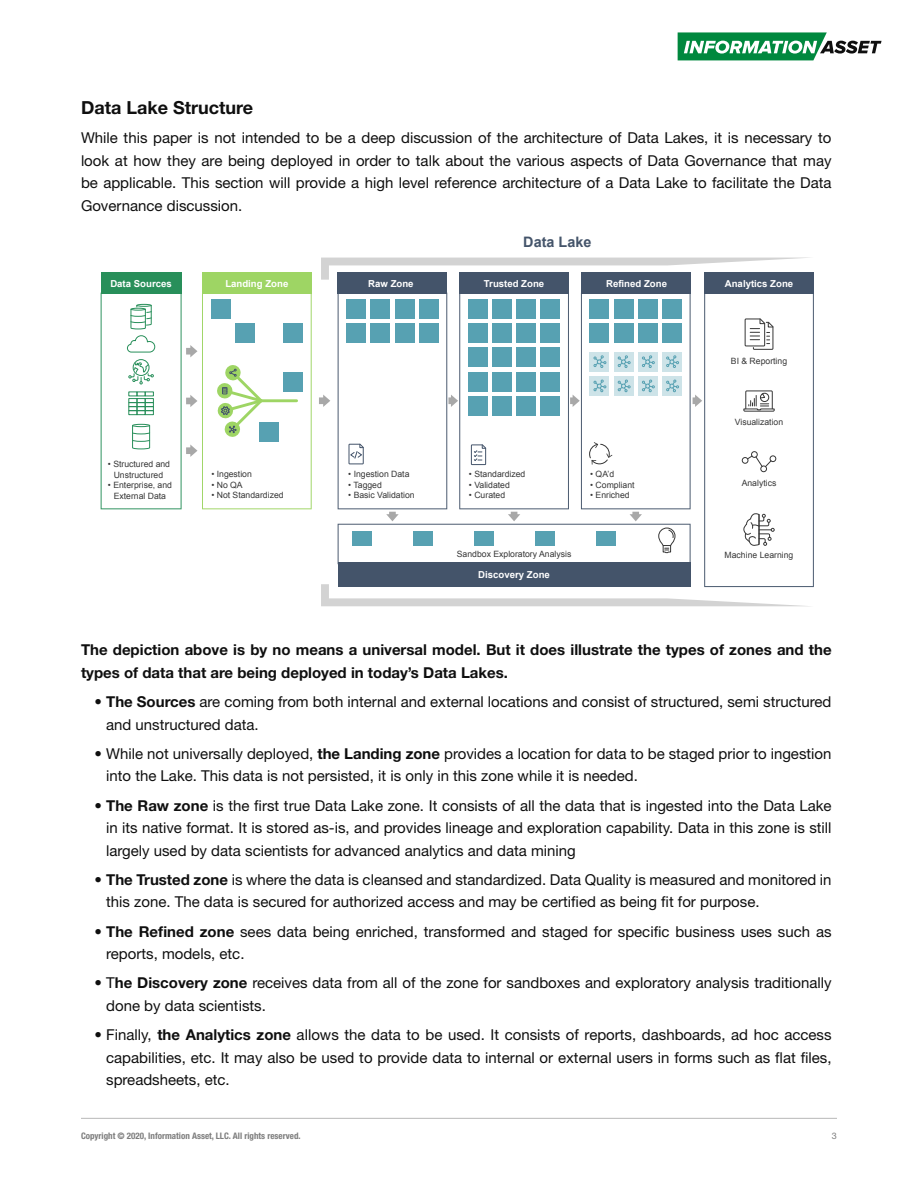
<style>
.page{position:relative;width:918px;height:1188px;background:#fff}
.page>*{position:absolute;margin:0;border:0;box-sizing:border-box;transform-origin:0 0}
.t1{font:700 18px "Helvetica Neue";color:#0f0f0f}
.t2{font:15px/22.5px "Helvetica Neue";color:#0f0f0f}
.t3{font:700 15px/22.5px "Helvetica Neue";color:#0f0f0f}
.t4{font:700 14.4px "Arial";color:#44546a}
.t5{font:700 9.6px "Arial";color:#fff}
.t6{font:700 condensed 9px "Helvetica Neue";color:#7d7d7d}
.t7{font:9px "Helvetica Neue";color:#7d7d7d}
.t8{font:8.7px/10.5px "Arial";color:#363636;text-align:center}
.s1{font-weight:700}
</style>
<div class="page">
<hr style="left:81px;top:1118px;width:756px;height:1px;background:#b9b9b9">
<svg style="left:678px;top:32px;width:204px;height:28px"></svg>
<div style="left:202px;top:273px;width:110px;height:21px;background:#9ed564"></div>
<div style="left:101px;top:273px;width:81px;height:21px;background:#288f5a"></div>
<div style="left:704px;top:273px;width:110px;height:21px;background:#44546a"></div>
<div style="left:581px;top:273px;width:110px;height:21px;background:#44546a"></div>
<div style="left:459px;top:273px;width:110px;height:21px;background:#44546a"></div>
<div style="left:338px;top:273px;width:109px;height:21px;background:#44546a"></div>
<svg style="left:321px;top:258px;width:493px;height:22px"></svg>
<svg style="left:101px;top:294px;width:211px;height:215px"></svg>
<hr style="left:261px;top:399px;width:36px;height:3px;background:#9ed564">
<svg style="left:319px;top:293px;width:495px;height:313px"></svg>
<p class="t1" style="left:81px;top:96px;width:174px">Data Lake Structure</p>
<p class="t2" style="left:81px;top:126px;width:752px;text-align:justify">While this paper is not intended to be a deep discussion of the architecture of Data Lakes, it is necessary to look at how they are being deployed in order to talk about the various aspects of Data Governance that may be applicable. This section will provide a high level reference architecture of a Data Lake to facilitate the Data Governance discussion.</p>
<p class="t5" style="left:110px;top:277px;width:63px">Data Sources</p>
<p class="t8" style="left:108px;top:459px;width:64px">• Structured and<br>Unstructured</p>
<p class="t8" style="left:108px;top:480px;width:66px">• Enterprise, and<br>External Data</p>
<p class="t4" style="left:523px;top:233px;width:70px">Data Lake</p>
<p class="t5" style="left:225px;top:277px;width:65px">Landing Zone</p>
<p class="t5" style="left:368px;top:277px;width:47px">Raw Zone</p>
<p class="t5" style="left:484px;top:277px;width:62px">Trusted Zone</p>
<p class="t5" style="left:606px;top:277px;width:62px">Refined Zone</p>
<p class="t5" style="left:725px;top:277px;width:70px">Analytics Zone</p>
<p class="t8" style="left:731px;top:356px;width:58px">BI &amp; Reporting</p>
<p class="t8" style="left:735px;top:417px;width:50px">Visualization</p>
<p class="t8" style="left:211px;top:469px;width:42px">• Ingestion</p>
<p class="t8" style="left:211px;top:480px;width:33px">• No QA</p>
<p class="t8" style="left:211px;top:490px;width:74px">• Not Standardized</p>
<p class="t8" style="left:348px;top:469px;width:63px">• Ingestion Data</p>
<p class="t8" style="left:348px;top:480px;width:35px">• Tagged</p>
<p class="t8" style="left:348px;top:490px;width:68px">• Basic Validation</p>
<p class="t8" style="left:469px;top:469px;width:58px">• Standardized</p>
<p class="t8" style="left:469px;top:480px;width:42px">• Validated</p>
<p class="t8" style="left:469px;top:490px;width:38px">• Curated</p>
<p class="t8" style="left:590px;top:469px;width:26px">• QA’d</p>
<p class="t8" style="left:590px;top:480px;width:46px">• Compliant</p>
<p class="t8" style="left:590px;top:490px;width:41px">• Enriched</p>
<p class="t8" style="left:457px;top:549px;width:116px">Sandbox Exploratory Analysis</p>
<p class="t5" style="left:478px;top:569px;width:73px">Discovery Zone</p>
<p class="t8" style="left:742px;top:478px;width:36px">Analytics</p>
<p class="t8" style="left:725px;top:550px;width:70px">Machine Learning</p>
<p class="t3" style="left:81px;top:638px;width:752px">The depiction above is by no means a universal model. But it does illustrate the types of zones and the types of data that are being deployed in today’s Data Lakes.</p>
<p class="t2" style="left:106px;top:690px;width:727px;text-indent:-12px">• <span class="s1">The Sources</span> are coming from both internal and external locations and consist of structured, semi structured and unstructured data.</p>
<p class="t2" style="left:106px;top:742px;width:727px;text-indent:-12px">• While not universally deployed, <span class="s1">the Landing zone</span> provides a location for data to be staged prior to ingestion into the Lake. This data is not persisted, it is only in this zone while it is needed.</p>
<p class="t2" style="left:106px;top:794px;width:727px;text-align:justify;text-indent:-12px">• <span class="s1">The Raw zone</span> is the first true Data Lake zone. It consists of all the data that is ingested into the Data Lake in its native format. It is stored as-is, and provides lineage and exploration capability. Data in this zone is still largely used by data scientists for advanced analytics and data mining</p>
<p class="t2" style="left:106px;top:868px;width:727px;text-indent:-12px">• <span class="s1">The Trusted zone</span> is where the data is cleansed and standardized. Data Quality is measured and monitored in this zone. The data is secured for authorized access and may be certified as being fit for purpose.</p>
<p class="t2" style="left:106px;top:920px;width:727px;text-indent:-12px">• <span class="s1">The Refined zone</span> sees data being enriched, transformed and staged for specific business uses such as reports, models, etc.</p>
<p class="t2" style="left:106px;top:972px;width:727px;text-indent:-12px">• T<span class="s1">he Discovery zone</span> receives data from all of the zone for sandboxes and exploratory analysis traditionally done by data scientists.</p>
<p class="t2" style="left:106px;top:1023px;width:727px;text-align:justify;text-indent:-12px">• Finally, <span class="s1">the Analytics zone</span> allows the data to be used. It consists of reports, dashboards, ad hoc access capabilities, etc. It may also be used to provide data to internal or external users in forms such as flat files, spreadsheets, etc.</p>
<p class="t6" style="left:81px;top:1130px;width:221px">Copyright © 2020, Information Asset, LLC. All rights reserved.</p>
<p class="t7" style="left:832px;top:1130px;width:7px">3</p>
</div>
